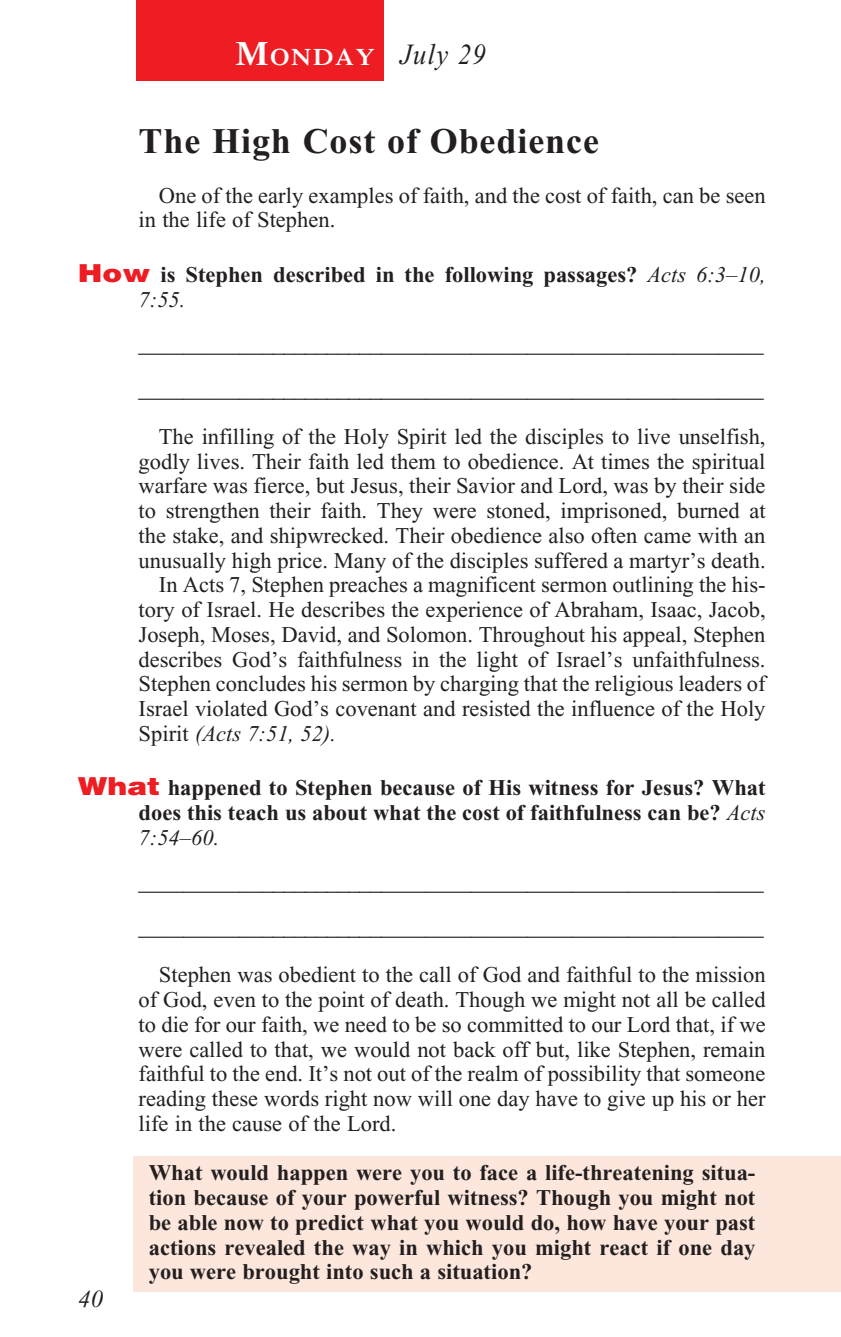
<style>
.page{position:relative;width:841px;height:1337px;background:#fff}
.page>*{position:absolute;margin:0;border:0;box-sizing:border-box;transform-origin:0 0}
._01-Daily_head{font:700 36px "Times New Roman";letter-spacing:.025em;color:#231f20}
._00-Month-Day{font:italic 29.25px "Times New Roman";letter-spacing:.05em;color:#231f20;scale:.9 1}
.t1{font:italic 24.75px "Times New Roman";color:#231f20}
.t2{font:600 23.62px "Times";letter-spacing:.07em;color:#fff;scale:1.1 1}
._4-Body_Copy{font:22.5px/24.8px "Times New Roman";color:#231f20;text-align:justify}
.x-screened_box-text{font:700 22.5px/24.8px "Times New Roman";color:#231f20;text-align:justify}
._6-question{font:700 22.5px/24.8px "Times New Roman";color:#231f20}
.s1{font-size:33.75px}
.s2{font-family:"Helvetica";font-weight:900;font-size:24.75px;color:#ee1d23}
.s3{font-weight:400;font-style:italic}
.s4{font-style:italic}
</style>
<div class="page">
<div style="left:134px;top:1156px;width:706px;height:136px;background:#fde7dc"></div>
<div style="left:136px;top:0;width:248px;height:80px;background:#ee1d23"></div>
<p class="t2" style="left:235px;top:43px;width:128px"><span class="s1">M</span>ONDAY</p>
<p class="_00-Month-Day" style="left:400px;top:39px;width:96px">July 29</p>
<p class="_01-Daily_head" style="left:139px;top:121px;width:462px">The High Cost of Obedience</p>
<p class="_4-Body_Copy" style="left:139px;top:183px;width:628px;text-indent:20px">One of the early examples of faith, and the cost of faith, can be seen in the life of Stephen.</p>
<p class="_6-question" style="left:139px;top:262px;width:628px;text-indent:-61px"><span class="s2">How</span> is Stephen described in the following passages? <span class="s3">Acts 6:3–10,<br>7:55.</span></p>
<p class="_4-Body_Copy" style="left:139px;top:332px;width:626px">________________________________________________________</p>
<p class="_4-Body_Copy" style="left:139px;top:377px;width:626px">________________________________________________________</p>
<p class="_4-Body_Copy" style="left:139px;top:424px;width:628px;text-indent:20px">The infilling of the Holy Spirit led the disciples to live unselfish, godly lives. Their faith led them to obedience. At times the spiritual warfare was fierce, but Jesus, their Savior and Lord, was by their side to strengthen their faith. They were stoned, imprisoned, burned at the stake, and shipwrecked. Their obedience also often came with an unusually high price. Many of the disciples suffered a martyr’s death.</p>
<p class="_4-Body_Copy" style="left:139px;top:572px;width:628px;text-indent:20px">In Acts 7, Stephen preaches a magnificent sermon outlining the his&shy;tory of Israel. He describes the experience of Abraham, Isaac, Jacob, Joseph, Moses, David, and Solomon. Throughout his appeal, Stephen describes God’s faithfulness in the light of Israel’s unfaithfulness.<br>Stephen concludes his sermon by charging that the religious leaders of Israel violated God’s covenant and resisted the influence of the Holy Spirit <span class="s4">(Acts 7:51, 52).</span></p>
<p class="_6-question" style="left:139px;top:775px;width:628px;text-align:justify;text-indent:-61px"><span class="s2">What</span> happened to Stephen because of His witness for Jesus? What does this teach us about what the cost of faithfulness can be? <span class="s3">Acts 7:54–60.</span></p>
<p class="_4-Body_Copy" style="left:139px;top:870px;width:626px">________________________________________________________</p>
<p class="t1" style="left:78px;top:1285px;width:26px">40</p>
<p class="_4-Body_Copy" style="left:139px;top:915px;width:626px">________________________________________________________</p>
<p class="_4-Body_Copy" style="left:139px;top:962px;width:628px;text-indent:20px">Stephen was obedient to the call of God and faithful to the mission of God, even to the point of death. Though we might not all be called to die for our faith, we need to be so committed to our Lord that, if we were called to that, we would not back off but, like Stephen, remain faithful to the end. It’s not out of the realm of possibility that someone reading these words right now will one day have to give up his or her life in the cause of the Lord.</p>
<p class="x-screened_box-text" style="left:149px;top:1160px;width:608px">What would happen were you to face a life-threatening situa&shy;tion because of your powerful witness? Though you might not be able now to predict what you would do, how have your past actions revealed the way in which you might react if one day you were brought into such a situation?</p>
</div>
